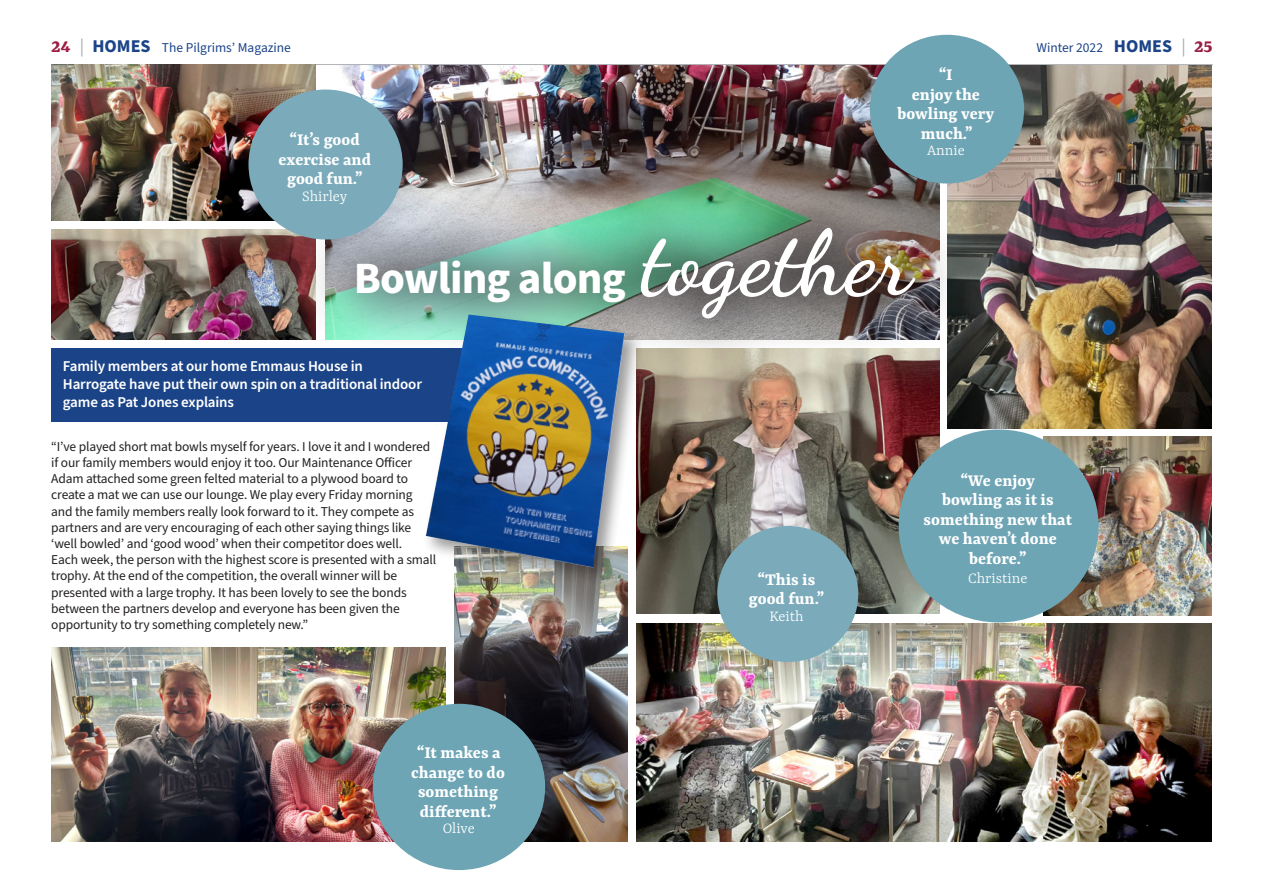
<style>
.page{position:relative;width:1263px;height:893px;background:#fff}
.page>*{position:absolute;margin:0;border:0;box-sizing:border-box;transform-origin:0 0}
.t1{font:700 44.85px "Source Sans Pro";letter-spacing:-.02em;color:#fff}
.t2{font:700 18.6px/19.5px "Yrsa";color:#fff;text-align:center}
.t3{font:300 16.5px "Yrsa";color:#fff}
.t4{font:600 15px/18px "Source Sans Pro";letter-spacing:-.01em;color:#fff}
.t5{font:13.5px/16.2px "Source Sans Pro";letter-spacing:-.01em;color:#231f20}
.t6{font:13.5px "Source Sans Pro";color:#1b4488}
.s1{font-family:"Yrsa";font-weight:700;font-size:21px;color:#9b1d41}
.s2{font-size:18px;color:#a8a9ad}
.s3{font-weight:700;font-size:18px}
.s4{font-family:"Dancing Script";font-size:91.2px}
</style>
<div class="page">
<img style="left:326px;top:65px;width:583px;height:110px">
<hr style="left:52px;top:64px;width:1161px;height:1px;background:#b2b3b7">
<img style="left:947px;top:65px;width:265px;height:363px">
<img style="left:316px;top:175px;width:653px;height:198px">
<div style="left:51px;top:348px;width:419px;height:74px;background:#1b4488"></div>
<img style="left:454px;top:587px;width:173px;height:255px">
<img style="left:636px;top:348px;width:303px;height:265px">
<img style="left:1044px;top:437px;width:168px;height:178px">
<img style="left:51px;top:229px;width:265px;height:111px">
<img style="left:51px;top:647px;width:394px;height:195px">
<img style="left:51px;top:65px;width:265px;height:156px">
<img style="left:636px;top:624px;width:576px;height:218px">
<div style="left:898px;top:429px;width:200px;height:193px;background:#6ea5b5;border-radius:50%"></div>
<div style="left:717px;top:526px;width:141px;height:136px;background:#7babbb;border-radius:50%"></div>
<div style="left:248px;top:90px;width:155px;height:149px;background:#7babbb;border-radius:50%"></div>
<div style="left:373px;top:704px;width:172px;height:166px;background:#6ea5b5;border-radius:50%"></div>
<div style="left:870px;top:35px;width:154px;height:149px;background:#6ea5b5;border-radius:50%"></div>
<div style="left:422px;top:311px;width:221px;height:276px;background:#231f20;opacity:.45"></div>
<img style="left:426px;top:314px;width:199px;height:254px">
<p class="t6" style="left:51px;top:39px;width:241px"><span class="s1">24</span> <span class="s2">|</span> <span class="s3">HOMES</span> The Pilgrims’ Magazine</p>
<p class="t6" style="left:1036px;top:38px;width:178px">Winter 2022 <span class="s3">HOMES</span> <span class="s2">|</span> <span class="s1">25</span></p>
<p class="t2" style="left:278px;top:131px;width:94px">“It’s good exercise and good fun.”</p>
<p class="t3" style="left:302px;top:187px;width:47px">Shirley</p>
<p class="t2" style="left:897px;top:66px;width:98px">“I<br>enjoy the bowling very much.”</p>
<p class="t3" style="left:927px;top:141px;width:39px">Annie</p>
<p class="t1" style="left:354px;top:248px;width:559px">Bowling along <span class="s4">together</span></p>
<p class="t4" style="left:63px;top:358px;width:361px">Family members at our home Emmaus House in<br>Harrogate have put their own spin on a traditional indoor game as Pat Jones explains</p>
<p class="t5" style="left:51px;top:439px;width:387px">“I’ve played short mat bowls myself for years. I love it and I wondered if our family members would enjoy it too. Our Maintenance Officer Adam attached some green felted material to a plywood board to create a mat we can use our lounge. We play every Friday morning and the family members really look forward to it. They compete as partners and are very encouraging of each other saying things like ‘well bowled’ and ‘good wood’ when their competitor does well.<br>Each week, the person with the highest score is presented with a small trophy. At the end of the competition, the overall winner will be presented with a large trophy. It has been lovely to see the bonds between the partners develop and everyone has been given the opportunity to try something completely new.”</p>
<p class="t2" style="left:411px;top:744px;width:95px">“It makes a change to do something different.”</p>
<p class="t3" style="left:443px;top:819px;width:34px">Olive</p>
<p class="t2" style="left:923px;top:471px;width:150px">“We enjoy<br>bowling as it is something new that we haven’t done before.”</p>
<p class="t2" style="left:758px;top:570px;width:59px">“This is</p>
<p class="t3" style="left:968px;top:569px;width:61px">Christine</p>
<p class="t2" style="left:749px;top:590px;width:77px">good fun.”</p>
<p class="t3" style="left:769px;top:606px;width:36px">Keith</p>
</div>
